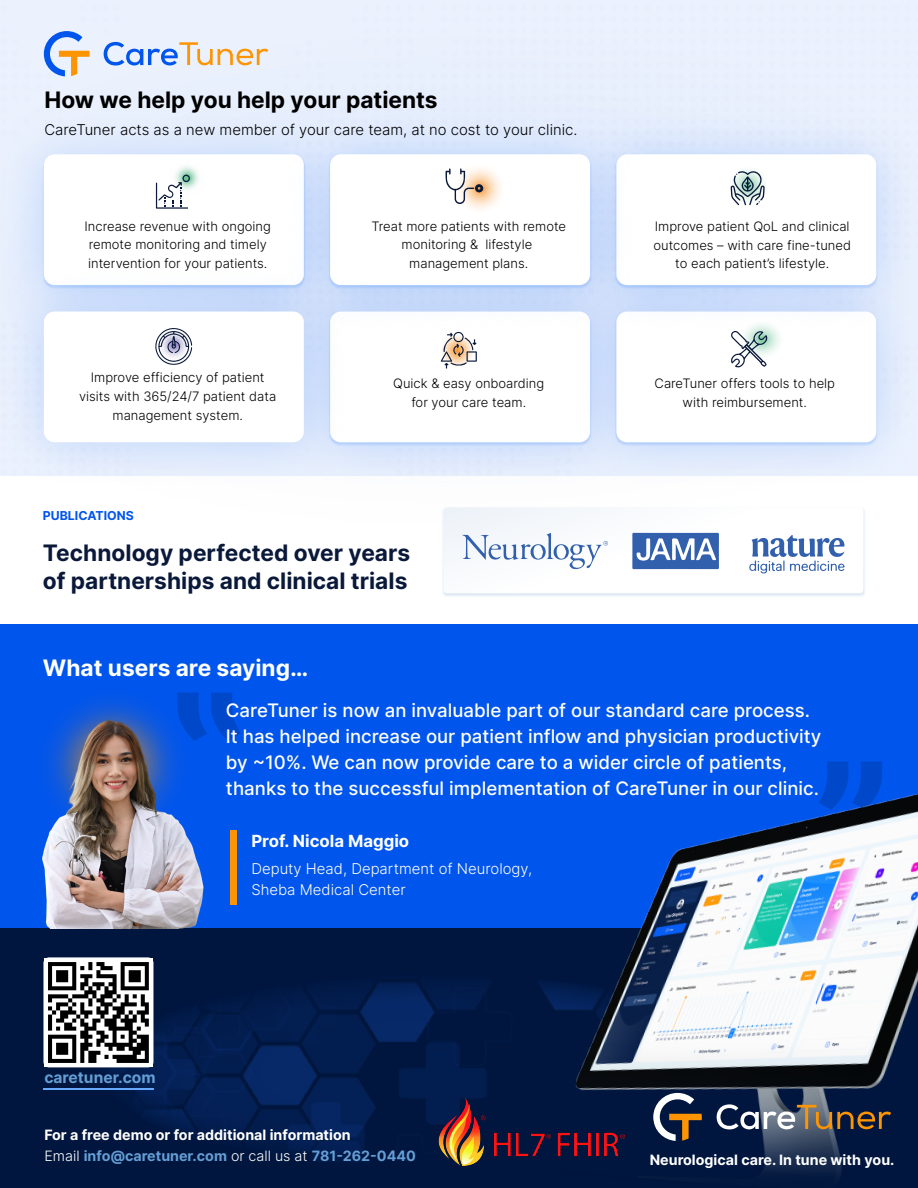
<style>
.page{position:relative;width:918px;height:1188px;background:#fff}
.page>*{position:absolute;margin:0;border:0;box-sizing:border-box;transform-origin:0 0}
.t1{font:700 22.65px/28.5px "Inter";color:#0a193a}
.t2{font:700 22.65px "Inter";color:#000}
.t3{font:700 22.65px "Inter";color:#fff}
.t4{font:500 18.6px/26.1px "Inter";color:#fff}
.t5{font:700 16.8px "Inter";color:#fff}
.t6{font:700 15.6px "Inter";color:#649ed5}
.t7{font:300 14.85px "Inter";color:#000}
.t8{font:300 14.85px/21.3px "Inter";color:#fff}
.t9{font:700 14.25px/21.8px "Inter";color:#fff}
.t10{font:300 13.05px/18.6px "Inter";color:#000;text-align:center}
.t11{font:700 12.3px "Inter";color:#0055ed}
.s1{font-weight:300}
.s2{color:#659ed5}
</style>
<div class="page">
<div style="left:37px;top:106px;width:348px;height:8px;background:#e8f0fd"></div>
<svg style="left:119px;top:100px;width:11px;height:11px"></svg>
<div style="left:0;top:624px;width:918px;height:326px;background:#0055ed"></div>
<div style="left:0;top:929px;width:918px;height:259px;background:#00163e"></div>
<svg style="left:66px;top:970px;width:489px;height:189px"></svg>
<svg style="left:16px;top:668px;width:192px;height:192px"></svg>
<img style="left:40px;top:718px;width:165px;height:211px">
<svg style="left:177px;top:692px;width:64px;height:49px"></svg>
<img style="left:571px;top:332px;width:347px;height:149px">
<img style="left:285px;top:111px;width:350px;height:221px">
<hr style="left:44px;top:1089px;width:110px;height:1px;background:#65a8fb">
<div style="left:43px;top:957px;width:110px;height:110px;background:#fff;border-radius:6px"></div>
<img style="left:48px;top:962px;width:104px;height:104px">
<div style="left:230px;top:830px;width:6px;height:74px;background:#fd9403"></div>
<svg style="left:104px;top:42px;width:164px;height:24px;background:#caceda"></svg>
<svg style="left:44px;top:31px;width:46px;height:45px;background:#b9c1d5"></svg>
<img style="left:555px;top:761px;width:363px;height:271px">
<svg style="left:522px;top:1032px;width:378px;height:53px"></svg>
<svg style="left:522px;top:1085px;width:355px;height:91px"></svg>
<img style="left:425px;top:1097px;width:199px;height:69px">
<svg style="left:717px;top:1104px;width:174px;height:34px"></svg>
<svg style="left:653px;top:1093px;width:51px;height:57px"></svg>
<div style="left:443px;top:507px;width:420px;height:86px;background:linear-gradient(to right,#f5f8fb,#fff);border-radius:4px"></div>
<div style="left:443px;top:507px;width:420px;height:86px;border:1px solid #fff;border-radius:4px"></div>
<svg style="left:462px;top:533px;width:148px;height:37px"></svg>
<svg style="left:632px;top:533px;width:87px;height:36px"></svg>
<svg style="left:749px;top:535px;width:96px;height:38px"></svg>
<svg style="left:616px;top:154px;width:260px;height:131px"></svg>
<svg style="left:38px;top:154px;width:552px;height:288px"></svg>
<svg style="left:616px;top:312px;width:260px;height:130px"></svg>
<h1 class="t2" style="left:44px;top:83px;width:395px">How we help you help your patients</h1>
<p class="t7" style="left:44px;top:118px;width:535px">CareTuner acts as a new member of your care team, at no cost to your clinic.</p>
<p class="t10" style="left:85px;top:217px;width:188px;text-align:left">Increase revenue with ongoing remote monitoring and timely intervention for your patients.</p>
<p class="t10" style="left:371px;top:217px;width:196px">Treat more patients with remote monitoring &amp; lifestyle management plans.</p>
<p class="t10" style="left:654px;top:217px;width:199px">Improve patient QoL and clinical outcomes – with care fine-tuned to each patient’s lifestyle.</p>
<p class="t10" style="left:79px;top:368px;width:199px">Improve efficiency of patient visits with 365/24/7 patient data management system.</p>
<p class="t10" style="left:393px;top:374px;width:153px">Quick &amp; easy onboarding for your care team.</p>
<p class="t10" style="left:655px;top:374px;width:182px">CareTuner offers tools to help with reimbursement.</p>
<p class="t11" style="left:43px;top:507px;width:92px">PUBLICATIONS</p>
<h1 class="t1" style="left:43px;top:538px;width:369px">Technology perfected over years of partnerships and clinical trials</h1>
<h1 class="t3" style="left:43px;top:651px;width:267px">What users are saying…</h1>
<p class="t4" style="left:226px;top:696px;width:597px">CareTuner is now an invaluable part of our standard care process.<br>It has helped increase our patient inflow and physician productivity by ~10%. We can now provide care to a wider circle of patients, thanks to the successful implementation of CareTuner in our clinic.</p>
<p class="t6" style="left:44px;top:1066px;width:113px">caretuner.com</p>
<p class="t5" style="left:251px;top:829px;width:159px">Prof. Nicola Maggio</p>
<p class="t8" style="left:251px;top:858px;width:282px">Deputy Head, Department of Neurology,<br>Sheba Medical Center</p>
<p class="t9" style="left:44px;top:1123px;width:373px">For a free demo or for additional information<br><span class="s1">Email</span> <span class="s2">info@caretuner.com</span> <span class="s1">or call us at</span> <span class="s2">781-262-0440</span></p>
<p class="t9" style="left:650px;top:1149px;width:246px">Neurological care. In tune with you.</p>
</div>
